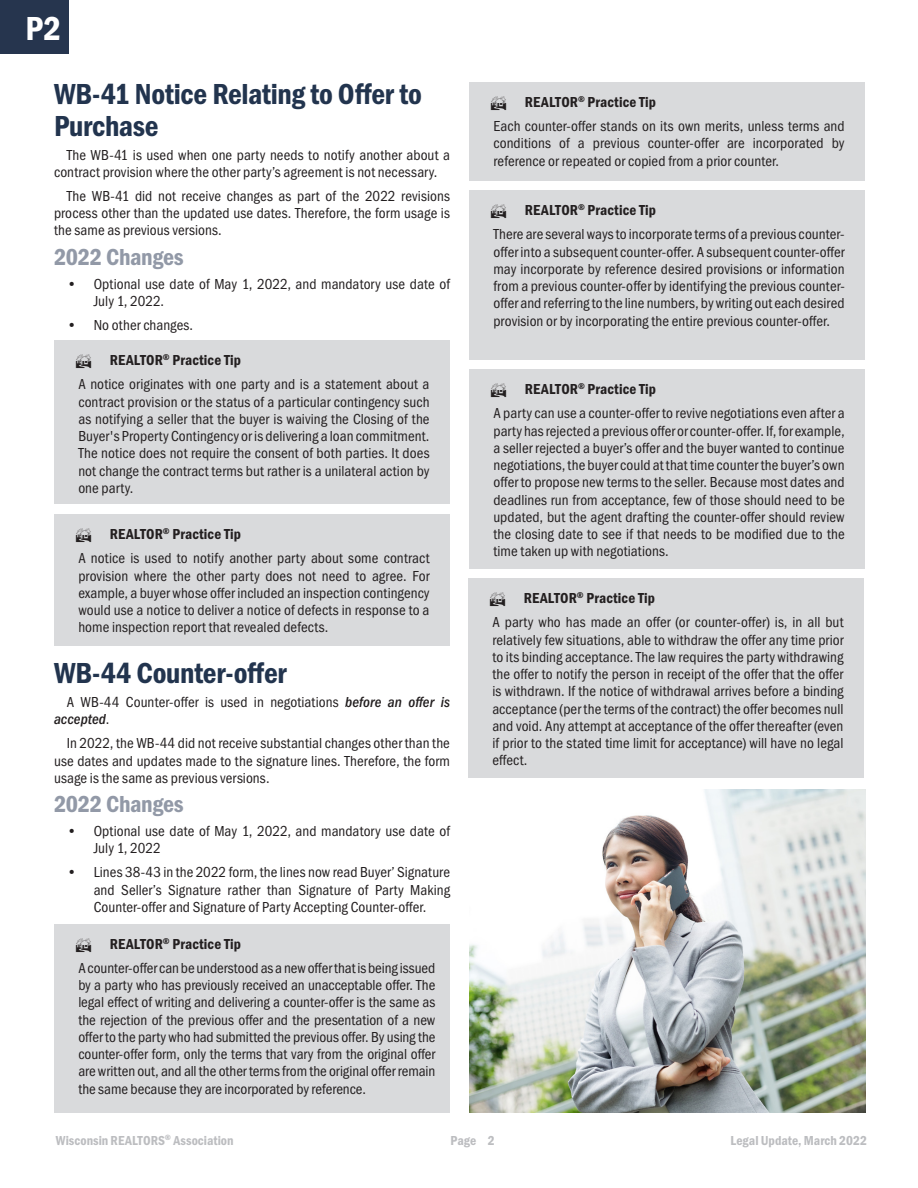
<style>
.page{position:relative;width:918px;height:1188px;background:#fff}
.page>*{position:absolute;margin:0;border:0;box-sizing:border-box;transform-origin:0 0}
.Article_Call_Out{font:34.5px "Franklin Gothic URW Con Dem";color:#fff}
.Legal_Update-Title{font:30px/31.5px "Franklin Gothic URW Con Dem";letter-spacing:-.015em;color:#22344e}
.Subhead1{font:24px "Franklin Gothic URW Con Dem";letter-spacing:-.015em;color:#9299a7}
.Legal_Update-Body{font:15px/17.2px "Franklin Gothic URW Cond";letter-spacing:.005em;color:#231f20;text-align:justify}
.Realtor_Practice_Tip{font:15px "Franklin Gothic URW Con Dem";letter-spacing:.01em;color:#231f20}
.t1{font:13.5px "Franklin Gothic URW Con Dem";color:#bcbdc0}
.s1{font-family:"Franklin Gothic URW Con Med Ita"}
</style>
<div class="page">
<div style="left:0;top:0;width:69px;height:54px;background:#26354e"></div>
<img style="left:469px;top:789px;width:396px;height:324px">
<div style="left:54px;top:340px;width:396px;height:164px;background:#d9dadc"></div>
<div style="left:54px;top:514px;width:396px;height:132px;background:#d9dadc"></div>
<div style="left:54px;top:924px;width:396px;height:189px;background:#d9dadc"></div>
<div style="left:469px;top:82px;width:396px;height:99px;background:#d9dadc"></div>
<div style="left:469px;top:190px;width:396px;height:170px;background:#d9dadc"></div>
<div style="left:469px;top:369px;width:396px;height:200px;background:#d9dadc"></div>
<div style="left:468px;top:578px;width:396px;height:200px;background:#d9dadc"></div>
<p class="Article_Call_Out" style="left:26px;top:6px;width:37px">P2</p>
<p class="Legal_Update-Title" style="left:54px;top:77px;width:369px">WB-41 Notice Relating to Offer to<br>Purchase</p>
<p class="Legal_Update-Body" style="left:54px;top:145px;width:398px;text-indent:13px">The WB-41 is used when one party needs to notify another about a contract provision where the other party’s agreement is not necessary.</p>
<p class="Legal_Update-Body" style="left:54px;top:186px;width:397px;text-indent:13px">The WB-41 did not receive changes as part of the 2022 revisions process other than the updated use dates. Therefore, the form usage is the same as previous versions.</p>
<p class="Subhead1" style="left:54px;top:240px;width:131px">2022 Changes</p>
<p class="Legal_Update-Body" style="left:94px;top:274px;width:358px;text-indent:-27px">• Optional use date of May 1, 2022, and mandatory use date of<br>July 1, 2022.</p>
<p class="Legal_Update-Body" style="left:67px;top:315px;width:128px">• No other changes.</p>
<p class="Realtor_Practice_Tip" style="left:110px;top:350px;width:133px">REALTOR<sup>®</sup> Practice Tip</p>
<p class="Legal_Update-Body" style="left:78px;top:375px;width:353px">A notice originates with one party and is a statement about a contract provision or the status of a particular contingency such as notifying a seller that the buyer is waiving the Closing of the Buyer's Property Contingency or is delivering a loan commitment.<br>The notice does not require the consent of both parties. It does not change the contract terms but rather is a unilateral action by one party.</p>
<p class="Realtor_Practice_Tip" style="left:110px;top:524px;width:133px">REALTOR<sup>®</sup> Practice Tip</p>
<p class="Legal_Update-Body" style="left:78px;top:549px;width:353px">A notice is used to notify another party about some contract provision where the other party does not need to agree. For example, a buyer whose offer included an inspection contingency would use a notice to deliver a notice of defects in response to a home inspection report that revealed defects.</p>
<p class="Legal_Update-Title" style="left:54px;top:656px;width:234px">WB-44 Counter-offer</p>
<p class="Legal_Update-Body" style="left:54px;top:692px;width:398px;text-indent:13px">A WB-44 Counter-offer is used in negotiations <span class="s1">before an offer is accepted</span>.</p>
<p class="Legal_Update-Body" style="left:54px;top:734px;width:398px;text-indent:13px">In 2022, the WB-44 did not receive substantial changes other than the use dates and updates made to the signature lines. Therefore, the form usage is the same as previous versions.</p>
<p class="Subhead1" style="left:54px;top:788px;width:131px">2022 Changes</p>
<p class="Legal_Update-Body" style="left:94px;top:821px;width:358px;text-indent:-27px">• Optional use date of May 1, 2022, and mandatory use date of<br>July 1, 2022</p>
<p class="Legal_Update-Body" style="left:94px;top:863px;width:358px;text-indent:-27px">• Lines 38-43 in the 2022 form, the lines now read Buyer’ Signature and Seller’s Signature rather than Signature of Party Making Counter-offer and Signature of Party Accepting Counter-offer.</p>
<p class="Realtor_Practice_Tip" style="left:110px;top:934px;width:133px">REALTOR<sup>®</sup> Practice Tip</p>
<p class="Legal_Update-Body" style="left:78px;top:958px;width:359px">A counter-offer can be understood as a new offer that is being issued by a party who has previously received an unacceptable offer. The legal effect of writing and delivering a counter-offer is the same as the rejection of the previous offer and the presentation of a new offer to the party who had submitted the previous offer. By using the counter-offer form, only the terms that vary from the original offer are written out, and all the other terms from the original offer remain the same because they are incorporated by reference.</p>
<p class="Realtor_Practice_Tip" style="left:525px;top:92px;width:133px">REALTOR<sup>®</sup> Practice Tip</p>
<p class="Legal_Update-Body" style="left:493px;top:116px;width:353px">Each counter-offer stands on its own merits, unless terms and conditions of a previous counter-offer are incorporated by reference or repeated or copied from a prior counter.</p>
<p class="Realtor_Practice_Tip" style="left:525px;top:200px;width:133px">REALTOR<sup>®</sup> Practice Tip</p>
<p class="Legal_Update-Body" style="left:493px;top:225px;width:353px">There are several ways to incorporate terms of a previous counter&shy;offer into a subsequent counter-offer. A subsequent counter-offer may incorporate by reference desired provisions or information from a previous counter-offer by identifying the previous counter&shy;offer and referring to the line numbers, by writing out each desired provision or by incorporating the entire previous counter-offer.</p>
<p class="Realtor_Practice_Tip" style="left:525px;top:379px;width:133px">REALTOR<sup>®</sup> Practice Tip</p>
<p class="Legal_Update-Body" style="left:493px;top:404px;width:353px">A party can use a counter-offer to revive negotiations even after a party has rejected a previous offer or counter-offer. If, for example, a seller rejected a buyer’s offer and the buyer wanted to continue negotiations, the buyer could at that time counter the buyer’s own offer to propose new terms to the seller. Because most dates and deadlines run from acceptance, few of those should need to be updated, but the agent drafting the counter-offer should review the closing date to see if that needs to be modified due to the time taken up with negotiations.</p>
<p class="Realtor_Practice_Tip" style="left:524px;top:588px;width:133px">REALTOR<sup>®</sup> Practice Tip</p>
<p class="Legal_Update-Body" style="left:492px;top:613px;width:353px">A party who has made an offer (or counter-offer) is, in all but relatively few situations, able to withdraw the offer any time prior to its binding acceptance. The law requires the party withdrawing the offer to notify the person in receipt of the offer that the offer is withdrawn. If the notice of withdrawal arrives before a binding acceptance (per the terms of the contract) the offer becomes null and void. Any attempt at acceptance of the offer thereafter (even if prior to the stated time limit for acceptance) will have no legal effect.</p>
<p class="t1" style="left:56px;top:1131px;width:179px">Wisconsin REALTORS<sup>®</sup> Association</p>
<p class="t1" style="left:451px;top:1131px;width:46px">Page 2</p>
<p class="t1" style="left:731px;top:1131px;width:138px">Legal Update, March 2022</p>
</div>
